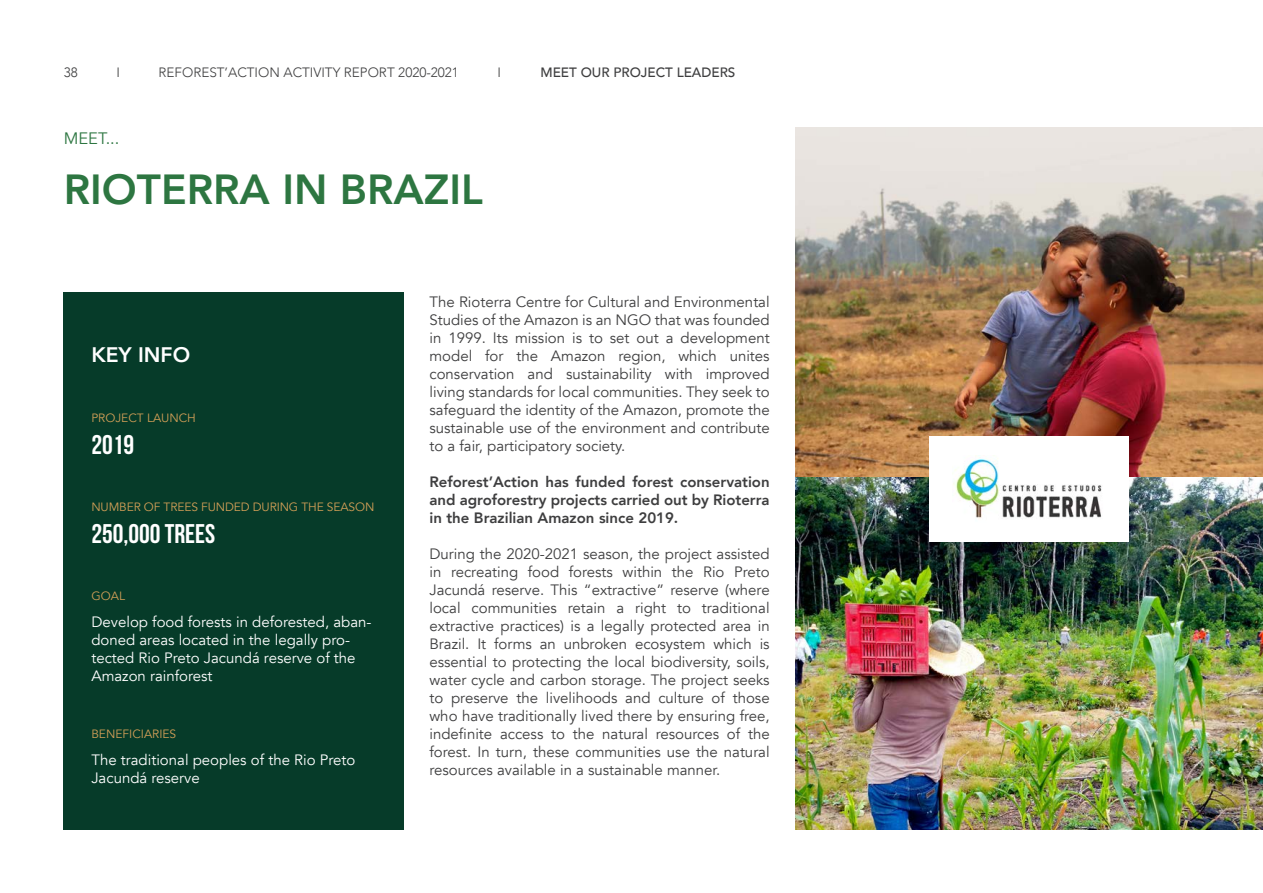
<style>
.page{position:relative;width:1263px;height:893px;background:#fff}
.page>*{position:absolute;margin:0;border:0;box-sizing:border-box;transform-origin:0 0}
.t1{font:800 42px "Avenir";color:#2d7641}
.t2{font:700 27px "Bebas Neue";color:#fff}
.t3{font:800 21px "Avenir";color:#fff}
.t4{font:16.5px "Avenir";color:#2d7641}
.t5{font:15px/18px "Avenir";color:#3e3e3f;text-align:justify}
.t6{font:15px/18px "Avenir";color:#fff}
.t7{font:800 15px/18px "Avenir";color:#3e3e3f;text-align:justify}
.t8{font:300 13.5px "Avenir";color:#3e3e3f}
.t9{font:500 13.5px "Avenir";color:#3e3e3f}
.t10{font:12px "Avenir";letter-spacing:-.01em;color:#d39f57}
</style>
<div class="page">
<div style="left:64px;top:292px;width:340px;height:537px;background:#063b29"></div>
<img style="left:795px;top:128px;width:468px;height:701px">
<div style="left:929px;top:436px;width:199px;height:105px;background:#fff"></div>
<img style="left:953px;top:458px;width:149px;height:61px">
<p class="t8" style="left:64px;top:65px;width:16px">38</p>
<p class="t8" style="left:116px;top:65px;width:5px">I</p>
<p class="t8" style="left:159px;top:65px;width:302px">REFOREST’ACTION ACTIVITY REPORT 2020-2021</p>
<p class="t8" style="left:498px;top:65px;width:5px">I</p>
<p class="t9" style="left:540px;top:61px;width:196px">MEET OUR PROJECT LEADERS</p>
<p class="t4" style="left:64px;top:129px;width:57px">MEET...</p>
<p class="t1" style="left:64px;top:157px;width:421px">RIOTERRA IN BRAZIL</p>
<p class="t3" style="left:91px;top:339px;width:100px">KEY INFO</p>
<p class="t10" style="left:91px;top:410px;width:106px">PROJECT LAUNCH</p>
<p class="t2" style="left:91px;top:430px;width:44px">2019</p>
<p class="t10" style="left:91px;top:500px;width:284px">NUMBER OF TREES FUNDED DURING THE SEASON</p>
<p class="t2" style="left:91px;top:519px;width:125px">250,000 TREES</p>
<p class="t10" style="left:91px;top:589px;width:35px">GOAL</p>
<p class="t6" style="left:91px;top:614px;width:282px">Develop food forests in deforested, aban&shy;doned areas located in the legally pro&shy;tected Rio Preto Jacundá reserve of the Amazon rainforest</p>
<p class="t10" style="left:91px;top:727px;width:86px">BENEFICIARIES</p>
<p class="t6" style="left:91px;top:752px;width:265px">The traditional peoples of the Rio Preto<br>Jacundá reserve</p>
<p class="t5" style="left:429px;top:293px;width:342px">The Rioterra Centre for Cultural and Environmental Studies of the Amazon is an NGO that was founded in 1999. Its mission is to set out a development model for the Amazon region, which unites conservation and sustainability with improved living standards for local communities. They seek to safeguard the identity of the Amazon, promote the sustainable use of the environment and contribute to a fair, participatory society.</p>
<p class="t7" style="left:429px;top:473px;width:342px">Reforest’Action has funded forest conservation and agroforestry projects carried out by Rioterra in the Brazilian Amazon since 2019.</p>
<p class="t5" style="left:429px;top:545px;width:342px">During the 2020-2021 season, the project assisted in recreating food forests within the Rio Preto Jacundá reserve. This “extractive” reserve (where local communities retain a right to traditional extractive practices) is a legally protected area in Brazil. It forms an unbroken ecosystem which is essential to protecting the local biodiversity, soils, water cycle and carbon storage. The project seeks to preserve the livelihoods and culture of those who have traditionally lived there by ensuring free, indefinite access to the natural resources of the forest. In turn, these communities use the natural resources available in a sustainable manner.</p>
</div>
